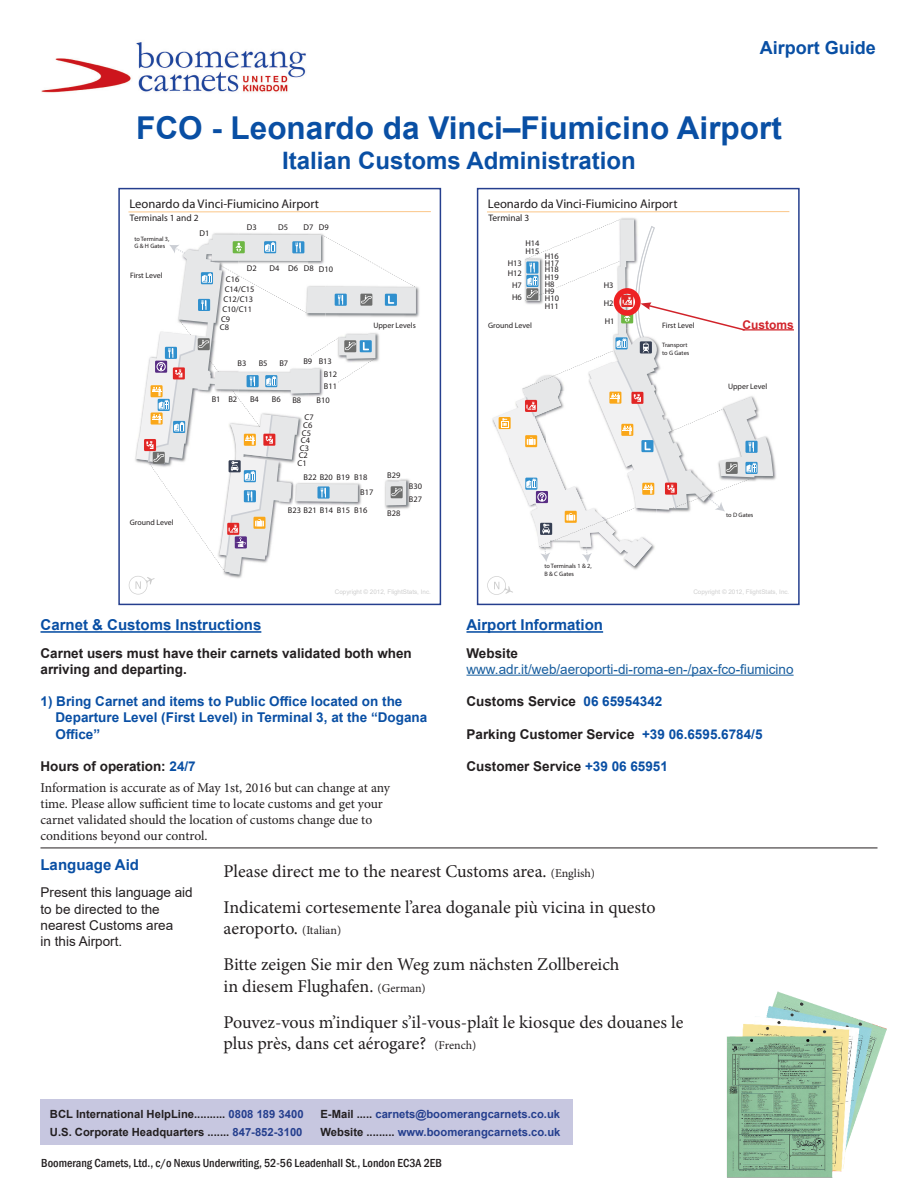
<style>
.page{position:relative;width:918px;height:1188px;background:#fff}
.page>*{position:absolute;margin:0;border:0;box-sizing:border-box;transform-origin:0 0}
.t1{font:700 31.5px "Arial";color:#094fa4}
.t2{font:700 24px "Arial";color:#094fa4}
.t3{font:18px/21.6px "Minion Pro";color:#231f20}
.t4{font:700 18px "Arial";color:#094fa4}
.t5{font:700 15px "Arial";color:#094fa4}
.t6{font:13.5px/16.2px "Minion Pro";letter-spacing:-.005em;color:#231f20}
.t7{font:700 13.5px/16.2px "Arial";color:#231f20}
.t8{font:700 13.5px "Arial";color:#094fa4}
.t9{font:13.5px "Arial";color:#231f20}
.t10{font:13.5px "Arial";color:#175d9e}
.t11{font:12.6px "Myriad";color:#231f20}
.t12{font:500 condensed 12px "Franklin Gothic";color:#231f20}
.t13{font:700 12px "Arial";color:#d1232a}
.t14{font:700 11.25px/18px "Arial";color:#231f20}
.t15{font:700 11.25px/18px "Arial";color:#253f8e}
.t16{font:9.45px "Myriad";color:#231f20}
.t17{font:8.4px/7.5px "Myriad";color:#231f20}
.t18{font:7.8px "Myriad Pro";color:#231f20}
.t19{font:6.3px/7.5px "Myriad Pro";color:#231f20}
.t20{font:6.3px "Arial";color:#cecece}
.s1{color:#094fa4}
.s2{font-size:12px}
.s3{color:#253f8e}
.s4{color:#231f20}
</style>
<div class="page">
<div style="left:40px;top:1099px;width:533px;height:46px;background:#c7c7e0"></div>
<img style="left:727px;top:991px;width:160px;height:187px">
<img style="left:41px;top:42px;width:265px;height:51px">
<hr style="left:466px;top:631px;width:137px;height:2px;background:#094fa4">
<hr style="left:466px;top:675px;width:328px;height:1px;background:#175d9e">
<hr style="left:41px;top:631px;width:220px;height:2px;background:#094fa4">
<hr style="left:40px;top:848px;width:838px;height:1px;background:#231f20">
<hr style="left:128px;top:212px;width:303px;height:1px;background:#f7931d">
<img style="left:308px;top:233px;width:13px;height:1px">
<img style="left:416px;top:286px;width:3px;height:31px">
<svg style="left:129px;top:234px;width:287px;height:361px"></svg>
<div style="left:118px;top:188px;width:323px;height:417px;border:2px solid #253f8e"></div>
<hr style="left:487px;top:212px;width:302px;height:1px;background:#f7931d">
<img style="left:773px;top:453px;width:3px;height:27px">
<div style="left:477px;top:188px;width:323px;height:417px;border:2px solid #253f8e"></div>
<svg style="left:487px;top:219px;width:286px;height:376px"></svg>
<hr style="left:743px;top:329px;width:51px;height:1px;background:#d1232a">
<p class="t4" style="left:760px;top:35px;width:118px">Airport Guide</p>
<p class="t1" style="left:136px;top:106px;width:647px">FCO - Leonardo da Vinci–Fiumicino Airport</p>
<p class="t2" style="left:282px;top:144px;width:355px">Italian Customs Administration</p>
<p class="t11" style="left:129px;top:198px;width:191px">Leonardo da Vinci-Fiumicino Airport</p>
<p class="t16" style="left:130px;top:213px;width:70px">Terminals 1 and 2</p>
<p class="t19" style="left:134px;top:235px;width:37px">to Terminal 3,<br>G &amp; H Gates</p>
<p class="t18" style="left:130px;top:271px;width:34px">First Level</p>
<p class="t17" style="left:200px;top:230px;width:11px">D1</p>
<p class="t17" style="left:247px;top:224px;width:11px">D3</p>
<p class="t17" style="left:278px;top:224px;width:11px">D5</p>
<p class="t17" style="left:303px;top:224px;width:11px">D7</p>
<p class="t17" style="left:288px;top:265px;width:46px">D6 D8 D10</p>
<p class="t17" style="left:220px;top:305px;width:34px;line-height:9px;text-indent:3px">C10/C11<br>C9<br>C8</p>
<p class="t17" style="left:319px;top:224px;width:11px">D9</p>
<p class="t17" style="left:247px;top:265px;width:11px">D2</p>
<p class="t17" style="left:223px;top:296px;width:31px">C12/C13</p>
<p class="t17" style="left:270px;top:265px;width:11px">D4</p>
<p class="t17" style="left:225px;top:275px;width:31px;line-height:9.6px">C16<br>C14/C15</p>
<p class="t17" style="left:237px;top:360px;width:10px">B3</p>
<p class="t17" style="left:259px;top:360px;width:10px">B5</p>
<p class="t17" style="left:279px;top:360px;width:10px">B7</p>
<p class="t17" style="left:324px;top:356px;width:15px;line-height:12.3px;text-indent:-21px">B9 B13<br>B12<br>B11</p>
<p class="t17" style="left:212px;top:396px;width:27px">B1 B2</p>
<p class="t17" style="left:250px;top:396px;width:10px">B4</p>
<p class="t17" style="left:272px;top:396px;width:10px">B6</p>
<p class="t17" style="left:292px;top:397px;width:10px">B8</p>
<p class="t17" style="left:317px;top:397px;width:15px">B10</p>
<p class="t17" style="left:299px;top:422px;width:15px;text-align:center">C6<br>C5<br>C4<br>C3<br>C2</p>
<p class="t17" style="left:305px;top:414px;width:11px">C7</p>
<p class="t17" style="left:298px;top:460px;width:11px">C1</p>
<p class="t18" style="left:373px;top:320px;width:44px">Upper Levels</p>
<p class="t18" style="left:130px;top:517px;width:45px">Ground Level</p>
<p class="t17" style="left:304px;top:474px;width:65px">B22 B20 B19 B18</p>
<p class="t17" style="left:360px;top:489px;width:15px">B17</p>
<p class="t17" style="left:288px;top:507px;width:64px">B23 B21 B14 B15</p>
<p class="t17" style="left:354px;top:507px;width:15px">B16</p>
<p class="t17" style="left:387px;top:472px;width:15px">B29</p>
<p class="t17" style="left:387px;top:510px;width:15px">B28</p>
<p class="t17" style="left:409px;top:483px;width:15px">B30</p>
<p class="t17" style="left:409px;top:496px;width:15px">B27</p>
<p class="t20" style="left:335px;top:587px;width:98px">Copyright © 2012, FlightStats, Inc.</p>
<p class="t5" style="left:41px;top:615px;width:222px">Carnet &amp; Customs Instructions</p>
<p class="t7" style="left:40px;top:645px;width:373px">Carnet users must have their carnets validated both when arriving and departing.</p>
<p class="t8" style="left:40px;top:692px;width:363px">1) Bring Carnet and items to Public Office located on the</p>
<p class="t8" style="left:56px;top:708px;width:373px">Departure Level (First Level) in Terminal 3, at the “Dogana</p>
<p class="t8" style="left:56px;top:724px;width:46px">Office”</p>
<p class="t7" style="left:40px;top:758px;width:157px">Hours of operation: <span class="s1">24/7</span></p>
<p class="t6" style="left:40px;top:779px;width:351px">Information is accurate as of May 1st, 2016 but can change at any time. Please allow sufficient time to locate customs and get your carnet validated should the location of customs change due to conditions beyond our control.</p>
<p class="t11" style="left:488px;top:198px;width:191px">Leonardo da Vinci-Fiumicino Airport</p>
<p class="t16" style="left:488px;top:213px;width:42px">Terminal 3</p>
<p class="t17" style="left:526px;top:240px;width:16px">H14</p>
<p class="t17" style="left:526px;top:247px;width:16px">H15</p>
<p class="t17" style="left:545px;top:253px;width:16px">H16</p>
<p class="t17" style="left:545px;top:260px;width:16px">H17</p>
<p class="t17" style="left:508px;top:259px;width:16px;line-height:9.8px">H13<br>H12</p>
<p class="t17" style="left:512px;top:280px;width:11px;line-height:11.7px">H7<br>H6</p>
<p class="t17" style="left:545px;top:266px;width:16px">H18</p>
<p class="t17" style="left:545px;top:274px;width:16px">H19</p>
<p class="t17" style="left:545px;top:281px;width:11px">H8</p>
<p class="t17" style="left:545px;top:288px;width:11px">H9</p>
<p class="t17" style="left:545px;top:295px;width:16px">H10</p>
<p class="t17" style="left:545px;top:303px;width:16px">H11</p>
<p class="t17" style="left:604px;top:277px;width:11px;line-height:18px">H3<br>H2</p>
<p class="t17" style="left:605px;top:318px;width:11px">H1</p>
<p class="t18" style="left:488px;top:321px;width:45px">Ground Level</p>
<p class="t18" style="left:662px;top:321px;width:34px">First Level</p>
<p class="t19" style="left:662px;top:341px;width:29px">Transport to G Gates</p>
<p class="t13" style="left:743px;top:316px;width:53px">Customs</p>
<p class="t18" style="left:728px;top:382px;width:41px">Upper Level</p>
<p class="t19" style="left:544px;top:562px;width:49px">to Terminals 1 &amp; 2,<br>B &amp; C Gates</p>
<p class="t19" style="left:726px;top:512px;width:29px">to D Gates</p>
<p class="t20" style="left:693px;top:587px;width:98px">Copyright © 2012, FlightStats, Inc.</p>
<p class="t5" style="left:466px;top:615px;width:138px">Airport Information</p>
<p class="t7" style="left:466px;top:645px;width:53px">Website</p>
<p class="t10" style="left:466px;top:660px;width:329px">www.adr.it/web/aeroporti-di-roma-en-/pax-fco-fiumicino</p>
<p class="t7" style="left:466px;top:693px;width:197px">Customs Service <span class="s1">06 65954342</span></p>
<p class="t7" style="left:466px;top:726px;width:298px">Parking Customer Service <span class="s1">+39 06.6595.6784/5</span></p>
<p class="t7" style="left:466px;top:758px;width:203px">Customer Service <span class="s1">+39 06 65951</span></p>
<p class="t5" style="left:40px;top:854px;width:100px">Language Aid</p>
<p class="t9" style="left:40px;top:883px;width:154px">Present this language aid</p>
<p class="t9" style="left:40px;top:900px;width:121px">to be directed to the</p>
<p class="t9" style="left:40px;top:916px;width:134px">nearest Customs area</p>
<p class="t9" style="left:40px;top:932px;width:83px">in this Airport.</p>
<p class="t3" style="left:224px;top:860px;width:373px">Please direct me to the nearest Customs area. <span class="s2">(English)</span></p>
<p class="t3" style="left:224px;top:896px;width:434px">Indicatemi cortesemente l’area doganale più vicina in questo aeroporto. <span class="s2">(Italian)</span></p>
<p class="t3" style="left:224px;top:954px;width:398px">Bitte zeigen Sie mir den Weg zum nächsten Zollbereich</p>
<p class="t3" style="left:224px;top:975px;width:204px">in diesem Flughafen. <span class="s2">(German)</span></p>
<p class="t3" style="left:224px;top:1011px;width:461px">Pouvez-vous m’indiquer s’il-vous-plaît le kiosque des douanes le plus près, dans cet aérogare? <span class="s2">(French)</span></p>
<p class="t14" style="left:50px;top:1105px;width:255px">BCL International HelpLine.......... <span class="s3">0808 189 3400<br></span>U.S. Corporate Headquarters ....... <span class="s3">847-852-3100</span></p>
<p class="t15" style="left:320px;top:1105px;width:242px"><span class="s4">E-Mail .....</span> carnets@boomerangcarnets.co.uk<br><span class="s4">Website .........</span> www.boomerangcarnets.co.uk</p>
<p class="t12" style="left:41px;top:1155px;width:402px">Boomerang Carnets, Ltd., c/o Nexus Underwriting, 52-56 Leadenhall St., London EC3A 2EB</p>
</div>
